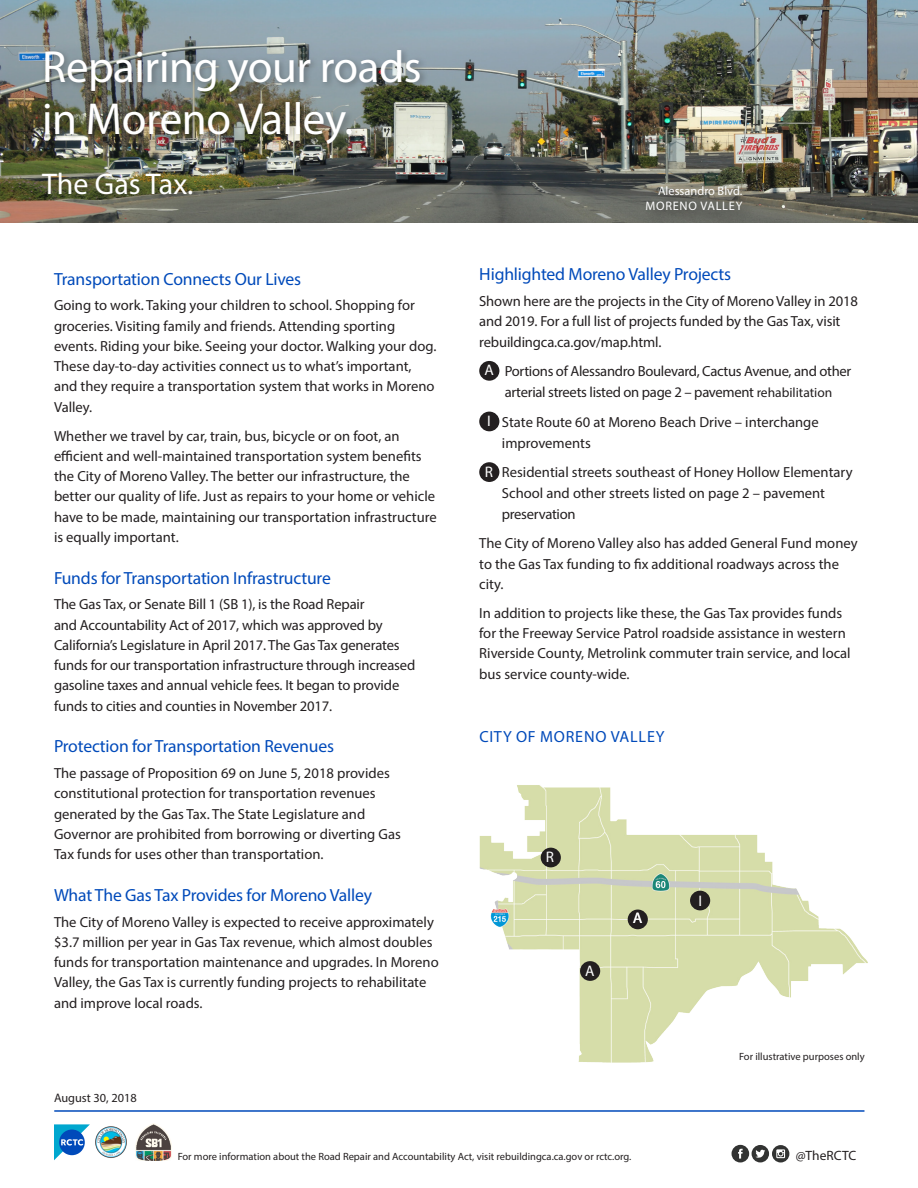
<style>
.page{position:relative;width:918px;height:1188px;background:#fff}
.page>*{position:absolute;margin:0;border:0;box-sizing:border-box;transform-origin:0 0}
.t1{font:45px/52.5px "Myriad Pro";letter-spacing:-.01em;color:#fff}
.t2{font:30px "Myriad Pro";color:#fff}
.Sub_1{font:17.7px "Myriad Pro";letter-spacing:-.01em;color:#004aba}
.Sub_1-2{font:16.2px "Myriad Pro";letter-spacing:.05em;color:#004aba}
.Body{font:15.3px "Myriad Pro";color:#fff}
.Body-2{font:14.7px/20.2px "Myriad Pro";color:#231f20}
.Body-3{font:14.7px/21px "Myriad Pro";letter-spacing:-.02em;color:#231f20}
.t3{font:13.5px "Myriad Pro";color:#231f20}
.t4{font:12.3px/14.9px "Myriad Pro";color:#fff;text-align:right}
.t5{font:12.3px "Myriad Pro";color:#231f20}
.Body-4{font:10.5px "Myriad Pro";color:#231f20}
.s1{font-size:13.5px}
</style>
<div class="page">
<svg style="left:54px;top:1124px;width:36px;height:36px"></svg>
<img style="left:136px;top:1124px;width:35px;height:36px">
<svg style="left:732px;top:1145px;width:57px;height:17px"></svg>
<hr style="left:55px;top:1110px;width:809px;height:2px;background:#004aba">
<img style="left:95px;top:1126px;width:32px;height:32px">
<img style="left:0;top:0;width:918px;height:222px">
<div style="left:38px;top:46px;width:390px;height:156px;background:#231f20;opacity:.35"></div>
<div style="left:642px;top:183px;width:114px;height:42px;background:#231f20;opacity:.65"></div>
<div style="left:479px;top:361px;width:20px;height:20px;background:#231f20;border-radius:50%"></div>
<div style="left:479px;top:412px;width:20px;height:19px;background:#231f20;border-radius:50%"></div>
<div style="left:479px;top:462px;width:20px;height:20px;background:#231f20;border-radius:50%"></div>
<img style="left:479px;top:785px;width:388px;height:278px">
<div style="left:690px;top:891px;width:20px;height:19px;background:#231f20;border-radius:50%"></div>
<div style="left:541px;top:848px;width:20px;height:19px;background:#231f20;border-radius:50%"></div>
<div style="left:628px;top:910px;width:20px;height:19px;background:#231f20;border-radius:50%"></div>
<div style="left:580px;top:961px;width:20px;height:20px;background:#231f20;border-radius:50%"></div>
<p class="t1" style="left:42px;top:39px;width:381px">Repairing your roads in Moreno Valley.</p>
<p class="t2" style="left:42px;top:165px;width:153px">The Gas Tax.</p>
<p class="Sub_1" style="left:54px;top:268px;width:249px">Transportation Connects Our Lives</p>
<p class="Body-2" style="left:54px;top:295px;width:384px">Going to work. Taking your children to school. Shopping for groceries. Visiting family and friends. Attending sporting events. Riding your bike. Seeing your doctor. Walking your dog.<br>These day-to-day activities connect us to what’s important, and they require a transportation system that works in Moreno Valley.</p>
<p class="Body-2" style="left:54px;top:425px;width:384px">Whether we travel by car, train, bus, bicycle or on foot, an efficient and well-maintained transportation system benefits the City of Moreno Valley. The better our infrastructure, the better our quality of life. Just as repairs to your home or vehicle have to be made, maintaining our transportation infrastructure is equally important.</p>
<p class="Sub_1" style="left:54px;top:567px;width:278px">Funds for Transportation Infrastructure</p>
<p class="Body-2" style="left:54px;top:594px;width:363px">The Gas Tax, or Senate Bill 1 (SB 1), is the Road Repair<br>and Accountability Act of 2017, which was approved by California’s Legislature in April 2017. The Gas Tax generates funds for our transportation infrastructure through increased gasoline taxes and annual vehicle fees. It began to provide funds to cities and counties in November 2017.</p>
<p class="Sub_1" style="left:54px;top:736px;width:282px">Protection for Transportation Revenues</p>
<p class="Body-2" style="left:54px;top:763px;width:348px">The passage of Proposition 69 on June 5, 2018 provides constitutional protection for transportation revenues generated by the Gas Tax. The State Legislature and Governor are prohibited from borrowing or diverting Gas Tax funds for uses other than transportation.</p>
<p class="Sub_1" style="left:54px;top:884px;width:320px">What The Gas Tax Provides for Moreno Valley</p>
<p class="Body-2" style="left:54px;top:911px;width:386px">The City of Moreno Valley is expected to receive approximately $3.7 million per year in Gas Tax revenue, which almost doubles funds for transportation maintenance and upgrades. In Moreno Valley, the Gas Tax is currently funding projects to rehabilitate and improve local roads.</p>
<p class="t5" style="left:54px;top:1090px;width:84px">August 30, 2018</p>
<p class="t4" style="left:645px;top:183px;width:99px">Alessandro Blvd.<br>MORENO VALLEY</p>
<p class="Sub_1" style="left:479px;top:264px;width:253px">Highlighted Moreno Valley Projects</p>
<p class="Body-2" style="left:479px;top:291px;width:380px">Shown here are the projects in the City of Moreno Valley in 2018 and 2019. For a full list of projects funded by the Gas Tax, visit rebuildingca.ca.gov/map.html.</p>
<p class="Body" style="left:484px;top:361px;width:11px">A</p>
<p class="Body-3" style="left:505px;top:361px;width:348px">Portions of Alessandro Boulevard, Cactus Avenue, and other arterial streets listed on page 2 – pavement <span class="s1">rehabilitation</span></p>
<p class="Body" style="left:487px;top:412px;width:5px">I</p>
<p class="Body-2" style="left:502px;top:411px;width:318px;line-height:21px">State Route 60 at Moreno Beach Drive – interchange improvements</p>
<p class="Body-2" style="left:502px;top:462px;width:352px;line-height:21px">Residential streets southeast of Honey Hollow Elementary<br>School and other streets listed on page 2 – pavement preservation</p>
<p class="Body-2" style="left:479px;top:533px;width:380px">The City of Moreno Valley also has added General Fund money to the Gas Tax funding to fix additional roadways across the city.</p>
<p class="Body-2" style="left:479px;top:602px;width:373px">In addition to projects like these, the Gas Tax provides funds for the Freeway Service Patrol roadside assistance in western Riverside County, Metrolink commuter train service, and local bus service county-wide.</p>
<p class="Body" style="left:485px;top:463px;width:10px">R</p>
<p class="Sub_1-2" style="left:479px;top:726px;width:187px">CITY OF MORENO VALLEY</p>
<p class="Body" style="left:546px;top:848px;width:10px">R</p>
<p class="Body" style="left:585px;top:961px;width:11px">A</p>
<p class="Body" style="left:633px;top:909px;width:11px">A</p>
<p class="Body" style="left:699px;top:891px;width:5px">I</p>
<p class="Body-4" style="left:739px;top:1050px;width:127px">For illustrative purposes only</p>
<p class="Body-4" style="left:178px;top:1150px;width:455px">For more information about the Road Repair and Accountability Act, visit rebuildingca.ca.gov or rctc.org.</p>
<p class="t3" style="left:796px;top:1147px;width:62px">@TheRCTC</p>
</div>
